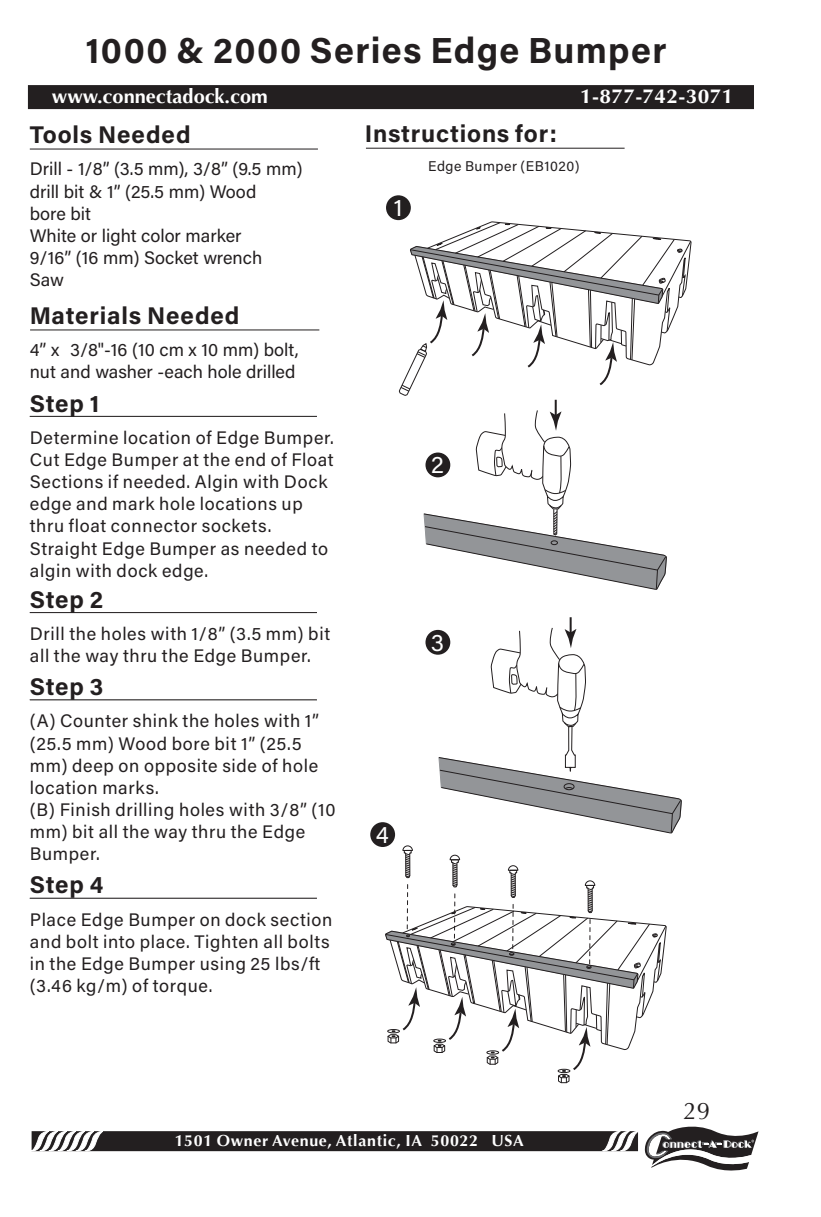
<style>
.page{position:relative;width:821px;height:1217px;background:#fff}
.page>*{position:absolute;margin:0;border:0;box-sizing:border-box;transform-origin:0 0}
.t1{font:700 36.2px "Acumin Pro";letter-spacing:.04em;color:#231f20}
.t2{font:700 24.2px "Acumin Pro";letter-spacing:.03em;color:#231f20}
.t3{font:24.2px "Acumin Pro";color:#fff}
.t4{font:24px "Optima";color:#231f20}
.t5{font:700 20px "Optima";color:#fff}
.t6{font:700 20px "Optima";color:#fff;scale:1.05 1}
.t7{font:18.2px/22.2px "Acumin Pro";letter-spacing:.04em;color:#231f20}
.t8{font:18.2px/22.2px "Acumin Pro";color:#231f20}
.t9{font:700 16px "Optima";letter-spacing:.04em;color:#fff}
.t10{font:14px "Acumin Pro";letter-spacing:.04em;color:#231f20}
</style>
<div class="page">
<div style="left:28px;top:85px;width:726px;height:24px;background:#231f20"></div>
<div style="left:32px;top:1131px;width:606px;height:20px;background:#231f20"></div>
<svg style="left:31px;top:1131px;width:72px;height:21px"></svg>
<svg style="left:601px;top:1126px;width:157px;height:45px"></svg>
<hr style="left:366px;top:148px;width:258px;height:1px;background:#231f20">
<hr style="left:30px;top:148px;width:288px;height:1px;background:#231f20">
<hr style="left:30px;top:416px;width:287px;height:1px;background:#231f20">
<hr style="left:30px;top:612px;width:287px;height:1px;background:#231f20">
<hr style="left:30px;top:699px;width:287px;height:1px;background:#231f20">
<hr style="left:30px;top:897px;width:287px;height:1px;background:#231f20">
<div style="left:386px;top:195px;width:25px;height:25px;background:#231f20;border-radius:50%"></div>
<div style="left:425px;top:630px;width:25px;height:24px;background:#231f20;border-radius:50%"></div>
<div style="left:370px;top:822px;width:25px;height:25px;background:#231f20;border-radius:50%"></div>
<hr style="left:30px;top:329px;width:289px;height:1px;background:#231f20">
<svg style="left:384px;top:844px;width:283px;height:239px"></svg>
<svg style="left:398px;top:221px;width:294px;height:369px"></svg>
<svg style="left:438px;top:617px;width:244px;height:217px"></svg>
<p class="t1" style="left:85px;top:24px;width:583px">1000 &amp; 2000 Series Edge Bumper</p>
<p class="t5" style="left:52px;top:85px;width:217px">www.connectadock.com</p>
<p class="t6" style="left:580px;top:85px;width:147px">1-877-742-3071</p>
<p class="t2" style="left:30px;top:117px;width:162px">Tools Needed</p>
<p class="t8" style="left:30px;top:157px;width:274px">Drill - 1/8” (3.5 mm), 3/8” (9.5 mm) drill bit &amp; 1” (25.5 mm) Wood<br>bore bit<br>White or light color marker<br>9/16” (16 mm) Socket wrench<br>Saw</p>
<p class="t2" style="left:30px;top:298px;width:211px">Materials Needed</p>
<p class="t8" style="left:30px;top:338px;width:270px">4” x 3/8"-16 (10 cm x 10 mm) bolt, nut and washer -each hole drilled</p>
<p class="t2" style="left:30px;top:386px;width:71px">Step 1</p>
<p class="t7" style="left:30px;top:425px;width:306px">Determine location of Edge Bumper.<br>Cut Edge Bumper at the end of Float<br>Sections if needed. Algin with Dock edge and mark hole locations up thru float connector sockets.<br>Straight Edge Bumper as needed to algin with dock edge.</p>
<p class="t2" style="left:30px;top:582px;width:75px">Step 2</p>
<p class="t7" style="left:30px;top:622px;width:302px">Drill the holes with 1/8” (3.5 mm) bit all the way thru the Edge Bumper.</p>
<p class="t2" style="left:30px;top:669px;width:75px">Step 3</p>
<p class="t7" style="left:30px;top:709px;width:307px">(A) Counter shink the holes with 1” (25.5 mm) Wood bore bit 1” (25.5 mm) deep on opposite side of hole location marks.<br>(B) Finish drilling holes with 3/8” (10 mm) bit all the way thru the Edge<br>Bumper.</p>
<p class="t2" style="left:30px;top:868px;width:75px">Step 4</p>
<p class="t7" style="left:30px;top:907px;width:304px">Place Edge Bumper on dock section and bolt into place. Tighten all bolts in the Edge Bumper using 25 lbs/ft (3.46 kg/m) of torque.</p>
<p class="t2" style="left:365px;top:117px;width:194px">Instructions for:</p>
<p class="t10" style="left:428px;top:156px;width:153px">Edge Bumper (EB1020)</p>
<p class="t3" style="left:394px;top:191px;width:10px">1</p>
<p class="t3" style="left:431px;top:448px;width:14px">2</p>
<p class="t3" style="left:431px;top:625px;width:15px">3</p>
<p class="t3" style="left:376px;top:817px;width:15px">4</p>
<p class="t9" style="left:175px;top:1131px;width:351px">1501 Owner Avenue, Atlantic, IA 50022 USA</p>
<h3 class="t4" style="left:683px;top:1096px;width:28px">29</h3>
</div>
